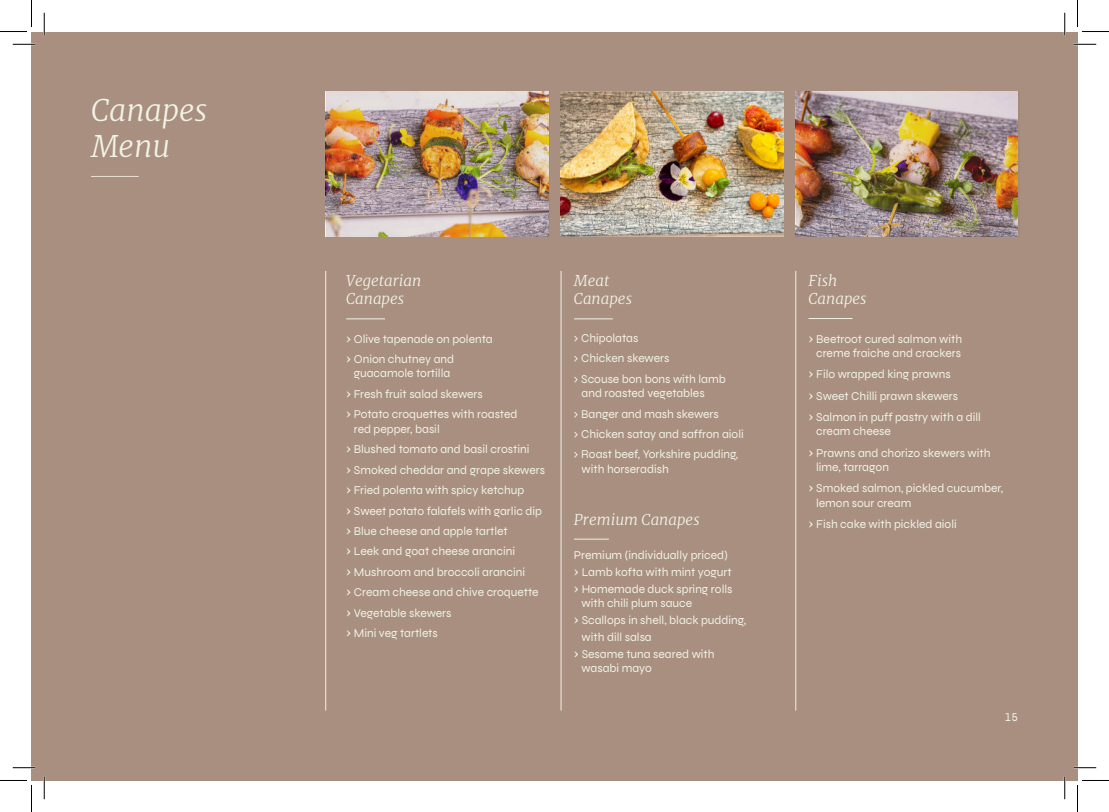
<style>
.page{position:relative;width:1109px;height:812px;background:#fff}
.page>*{position:absolute;margin:0;border:0;box-sizing:border-box;transform-origin:0 0}
.t1{font:italic 300 30px/36px "Merriweather";color:#f1f3e6}
.t2{font:italic 300 15px/18px "Merriweather";color:#f1f3e6}
.t3{font:12px/20.4px "Syne";color:#f1f3e6}
.s1{font-family:"Merriweather"}
</style>
<div class="page">
<div style="left:32px;top:32px;width:1045px;height:748px;background:#a88f80"></div>
<hr style="left:325px;top:271px;width:1px;height:439px;background:#f1f3e6">
<hr style="left:561px;top:271px;width:1px;height:439px;background:#f1f3e6">
<hr style="left:796px;top:271px;width:1px;height:439px;background:#f1f3e6">
<hr style="left:809px;top:318px;width:44px;height:1px;background:#f1f3e6">
<hr style="left:574px;top:538px;width:35px;height:1px;background:#f1f3e6">
<hr style="left:346px;top:318px;width:39px;height:1px;background:#f1f3e6">
<hr style="left:574px;top:318px;width:39px;height:1px;background:#f1f3e6">
<img style="left:561px;top:91px;width:222px;height:146px">
<img style="left:796px;top:91px;width:222px;height:146px">
<img style="left:326px;top:91px;width:223px;height:145px">
<hr style="left:91px;top:176px;width:48px;height:1px;background:#e9e1d2">
<hr style="left:13px;top:43px;width:22px;height:2px;background:#fff">
<hr style="left:1074px;top:43px;width:22px;height:2px;background:#fff">
<hr style="left:13px;top:766px;width:22px;height:2px;background:#fff">
<hr style="left:1074px;top:766px;width:22px;height:2px;background:#fff">
<hr style="left:43px;top:13px;width:2px;height:22px;background:#fff">
<hr style="left:43px;top:776px;width:2px;height:23px;background:#fff">
<hr style="left:1064px;top:13px;width:2px;height:22px;background:#fff">
<hr style="left:1064px;top:776px;width:2px;height:23px;background:#fff">
<svg style="left:13px;top:44px;width:22px;height:1px"></svg>
<svg style="left:1074px;top:44px;width:22px;height:1px"></svg>
<svg style="left:13px;top:767px;width:22px;height:1px"></svg>
<svg style="left:1074px;top:767px;width:22px;height:1px"></svg>
<svg style="left:44px;top:13px;width:1px;height:22px"></svg>
<svg style="left:44px;top:776px;width:1px;height:23px"></svg>
<svg style="left:1064px;top:13px;width:1px;height:22px"></svg>
<svg style="left:1064px;top:776px;width:1px;height:23px"></svg>
<svg style="left:0;top:0;width:32px;height:32px"></svg>
<svg style="left:0;top:780px;width:32px;height:31px"></svg>
<svg style="left:1077px;top:0;width:32px;height:32px"></svg>
<svg style="left:1077px;top:780px;width:32px;height:31px"></svg>
<h1 class="t1" style="left:91px;top:94px;width:118px">Canapes<br>Menu</h1>
<p class="t2" style="left:346px;top:272px;width:77px">Vegetarian<br>Canapes</p>
<p class="t3" style="left:346px;top:329px;width:148px"><span class="s1">›</span> Olive tapenade on polenta <span class="s1">›</span> Onion chutney and</p>
<p class="t3" style="left:346px;top:364px;width:173px;text-indent:8px">guacamole tortilla<br><span class="s1">›</span> Fresh fruit salad skewers<br><span class="s1">›</span> Potato croquettes with roasted</p>
<p class="t3" style="left:346px;top:419px;width:200px;text-indent:8px">red pepper, basil<br><span class="s1">›</span> Blushed tomato and basil crostini<br><span class="s1">›</span> Smoked cheddar and grape skewers <span class="s1">›</span> Fried polenta with spicy ketchup<br><span class="s1">›</span> Sweet potato falafels with garlic dip <span class="s1">›</span> Blue cheese and apple tartlet<br><span class="s1">›</span> Leek and goat cheese arancini<br><span class="s1">›</span> Mushroom and broccoli arancini<br><span class="s1">›</span> Cream cheese and chive croquette <span class="s1">›</span> Vegetable skewers<br><span class="s1">›</span> Mini veg tartlets</p>
<p class="t2" style="left:574px;top:272px;width:60px">Meat<br>Canapes</p>
<p class="t3" style="left:574px;top:328px;width:153px">› Chipolatas<br>› Chicken skewers<br>› Scouse bon bons with lamb</p>
<p class="t3" style="left:574px;top:384px;width:171px;text-indent:8px">and roasted vegetables<br>› Banger and mash skewers<br>› Chicken satay and saffron aioli › Roast beef, Yorkshire pudding,</p>
<p class="t3" style="left:582px;top:459px;width:89px">with horseradish</p>
<p class="t2" style="left:809px;top:272px;width:60px">Fish<br>Canapes</p>
<p class="t3" style="left:809px;top:332px;width:155px;line-height:14.4px;text-align:center"><span class="s1">›</span> Beetroot cured salmon with creme fraiche and crackers</p>
<p class="t3" style="left:809px;top:364px;width:174px;line-height:21.3px"><span class="s1">›</span> Filo wrapped king prawns<br><span class="s1">›</span> Sweet Chilli prawn skewers<br><span class="s1">›</span> Salmon in puff pastry with a dill</p>
<p class="t3" style="left:809px;top:421px;width:184px;line-height:21.3px;text-indent:8px">cream cheese<br><span class="s1">›</span> Prawns and chorizo skewers with</p>
<p class="t3" style="left:809px;top:457px;width:196px;line-height:21.3px;text-indent:8px">lime, tarragon<br><span class="s1">›</span> Smoked salmon, pickled cucumber,</p>
<p class="t3" style="left:816px;top:493px;width:97px">lemon sour cream</p>
<p class="t2" style="left:574px;top:512px;width:127px">Premium Canapes</p>
<p class="t3" style="left:809px;top:514px;width:150px"><span class="s1">›</span> Fish cake with pickled aioli</p>
<p class="t3" style="left:574px;top:547px;width:160px;line-height:17px">Premium (individually priced) <span class="s1">›</span> Lamb kofta with mint yogurt <span class="s1">›</span> Homemade duck spring rolls</p>
<p class="t3" style="left:582px;top:593px;width:112px">with chili plum sauce</p>
<p class="t3" style="left:574px;top:610px;width:174px"><span class="s1">›</span> Scallops in shell, black pudding,</p>
<p class="t3" style="left:582px;top:627px;width:72px">with dill salsa</p>
<p class="t3" style="left:574px;top:644px;width:142px"><span class="s1">›</span> Sesame tuna seared with</p>
<p class="t3" style="left:582px;top:659px;width:72px">wasabi mayo</p>
<p class="t3" style="left:1005px;top:706px;width:15px">15</p>
</div>
